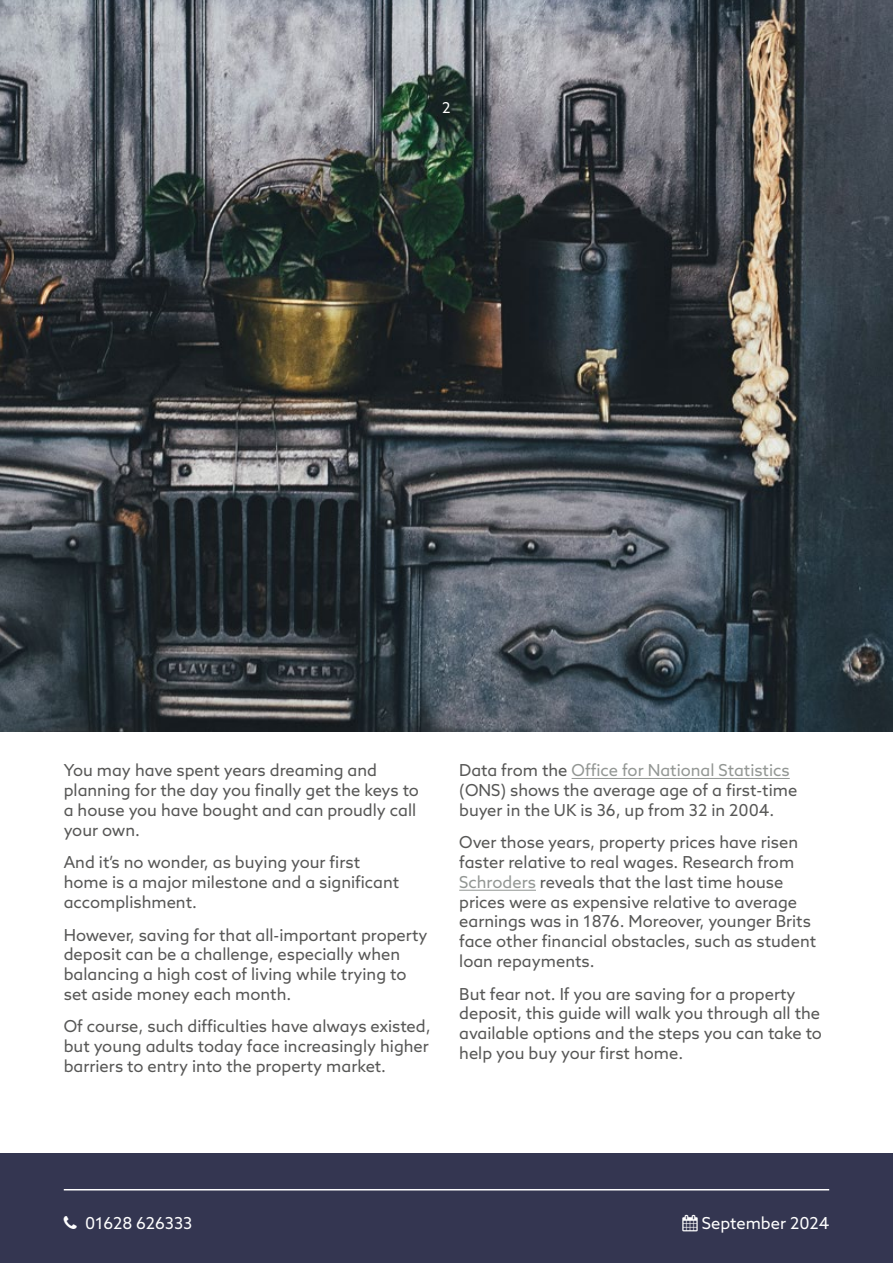
<style>
.page{position:relative;width:893px;height:1263px;background:#fff}
.page>*{position:absolute;margin:0;border:0;box-sizing:border-box;transform-origin:0 0}
.t1{font:16.5px/19.8px "Azo Sans";color:#575756}
.t2{font:16.5px "Azo Sans";color:#fff}
.t3{font:15px "Azo Sans";color:#fff}
.s1{color:#939794}
</style>
<div class="page">
<div style="left:0;top:1153px;width:893px;height:110px;background:#343651"></div>
<hr style="left:64px;top:1189px;width:765px;height:1px;background:#fff">
<hr style="left:572px;top:778px;width:218px;height:1px;background:#939794">
<hr style="left:459px;top:890px;width:77px;height:1px;background:#939794">
<img style="left:0;top:0;width:893px;height:731px">
<p class="t3" style="left:442px;top:98px;width:10px">2</p>
<p class="t1" style="left:64px;top:760px;width:357px">You may have spent years dreaming and planning for the day you finally get the keys to a house you have bought and can proudly call your own.</p>
<p class="t1" style="left:64px;top:852px;width:337px">And it’s no wonder, as buying your first home is a major milestone and a significant accomplishment.</p>
<p class="t1" style="left:64px;top:924px;width:365px">However, saving for that all-important property deposit can be a challenge, especially when balancing a high cost of living while trying to set aside money each month.</p>
<p class="t1" style="left:64px;top:1016px;width:368px;text-align:justify">Of course, such difficulties have always existed, but young adults today face increasingly higher barriers to entry into the property market.</p>
<p class="t1" style="left:459px;top:760px;width:340px">Data from the <span class="s1">Office for National Statistics </span>(ONS) shows the average age of a first-time buyer in the UK is 36, up from 32 in 2004.</p>
<p class="t1" style="left:459px;top:832px;width:358px">Over those years, property prices have risen faster relative to real wages. Research from <span class="s1">Schroders</span> reveals that the last time house prices were as expensive relative to average earnings was in 1876. Moreover, younger Brits face other financial obstacles, such as student loan repayments.</p>
<p class="t1" style="left:459px;top:984px;width:364px">But fear not. If you are saving for a property deposit, this guide will walk you through all the available options and the steps you can take to help you buy your first home.</p>
<p class="t2" style="left:85px;top:1212px;width:109px">01628 626333</p>
<p class="t2" style="left:682px;top:1212px;width:148px">▲ September 2024</p>
</div>
